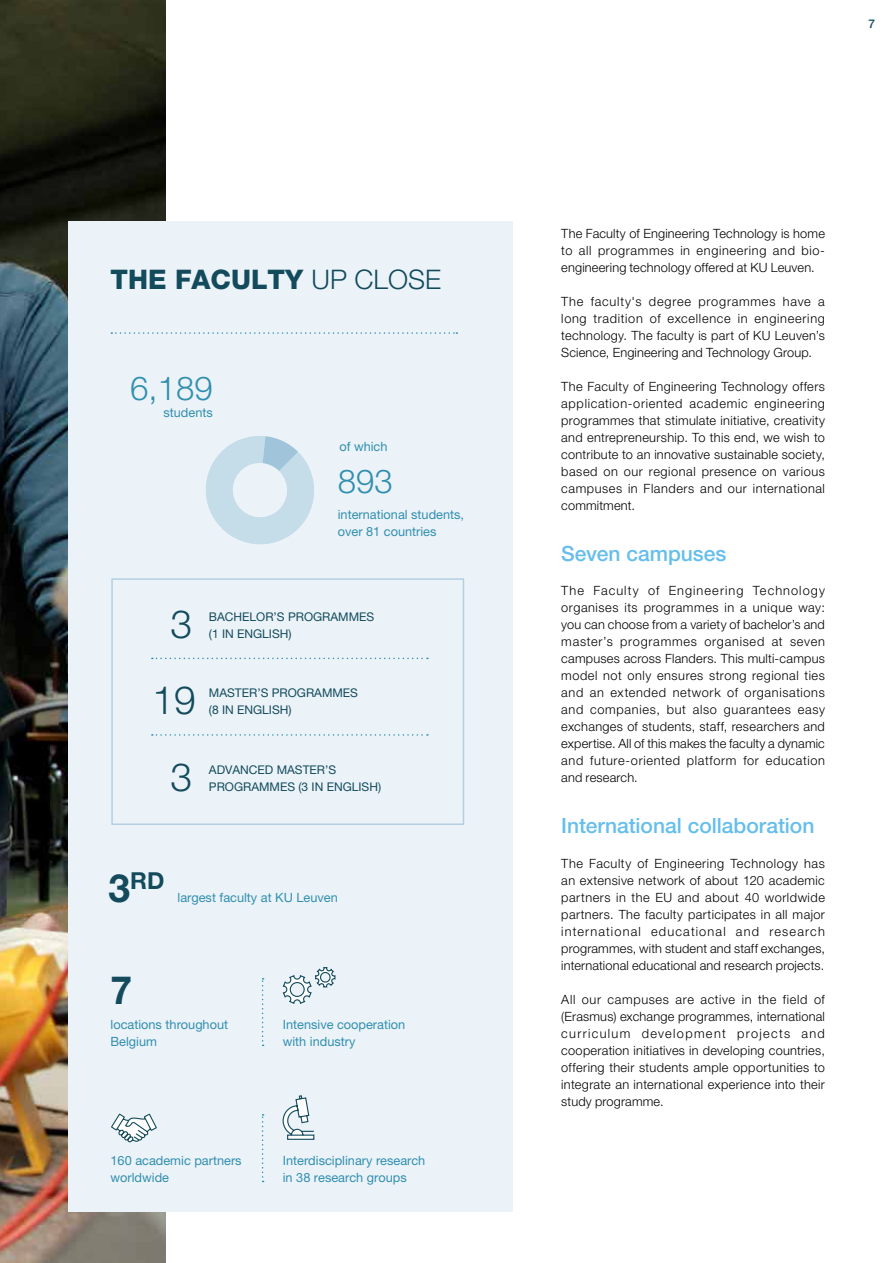
<style>
.page{position:relative;width:893px;height:1263px;background:#fff}
.page>*{position:absolute;margin:0;border:0;box-sizing:border-box;transform-origin:0 0}
.t1{font:300 39px/76.5px "Helvetica Neue LT Std";color:#134b5d;text-align:center}
.t2{font:700 39px "Helvetica Neue LT Std";color:#134b5d}
.t3{font:300 33px "Helvetica Neue LT Std";color:#318fb0}
.t4{font:800 27px "Helvetica Neue LT Std";color:#134b5d}
.t5{font:700 23.4px "Helvetica Neue LT Std";color:#134b5d}
.t6{font:500 21px "Helvetica Neue LT Std";color:#65beec}
.t7{font:300 12.75px/17px "Helvetica Neue LT Std";letter-spacing:.02em;color:#000;text-align:justify}
.t8{font:12.75px/17px "Helvetica Neue LT Std";color:#318fb0}
.t9{font:12px/17px "Helvetica Neue LT Std";color:#134b5d}
.t10{font:500 12px "Helvetica Neue LT Std";color:#134b5d}
.s1{font-weight:300}
.s2{font-size:39px}
</style>
<div class="page">
<img style="left:0;top:0;width:166px;height:1263px">
<div style="left:68px;top:221px;width:444px;height:991px;background:#ecf3f8"></div>
<svg style="left:262px;top:978px;width:2px;height:68px"></svg>
<svg style="left:262px;top:1114px;width:2px;height:68px"></svg>
<svg style="left:111px;top:1113px;width:46px;height:30px"></svg>
<svg style="left:282px;top:967px;width:54px;height:37px"></svg>
<svg style="left:282px;top:1095px;width:33px;height:45px"></svg>
<div style="left:111px;top:578px;width:353px;height:247px;border:2px solid #b3d0e2"></div>
<svg style="left:152px;top:658px;width:276px;height:1px"></svg>
<svg style="left:152px;top:734px;width:276px;height:2px"></svg>
<svg style="left:111px;top:332px;width:346px;height:2px"></svg>
<svg style="left:206px;top:436px;width:108px;height:109px"></svg>
<h3 class="t4" style="left:111px;top:264px;width:332px">THE FACULTY <span class="s1">UP CLOSE</span></h3>
<h2 class="t3" style="left:130px;top:368px;width:84px">6,189</h2>
<p class="t8" style="left:163px;top:404px;width:51px">students</p>
<p class="t8" style="left:339px;top:438px;width:50px">of which</p>
<h2 class="t3" style="left:338px;top:461px;width:57px">893</h2>
<p class="t8" style="left:338px;top:506px;width:128px">international students, over 81 countries</p>
<h1 class="t1" style="left:171px;top:585px;width:23px">3</h1>
<p class="t9" style="left:209px;top:608px;width:167px">BACHELOR’S PROGRAMMES (1 IN ENGLISH)</p>
<h1 class="t1" style="left:153px;top:661px;width:45px">19<br>3</h1>
<p class="t9" style="left:209px;top:684px;width:151px">MASTER’S PROGRAMMES (8 IN ENGLISH)</p>
<p class="t9" style="left:209px;top:761px;width:174px">ADVANCED MASTER’S<br>PROGRAMMES (3 IN ENGLISH)</p>
<h3 class="t5" style="left:108px;top:866px;width:57px"><span class="s2">3</span>RD</h3>
<p class="t8" style="left:178px;top:888px;width:162px">largest faculty at KU Leuven</p>
<h1 class="t2" style="left:111px;top:965px;width:23px">7</h1>
<p class="t8" style="left:111px;top:1016px;width:119px">locations throughout<br>Belgium</p>
<p class="t8" style="left:283px;top:1016px;width:124px">Intensive cooperation with industry</p>
<p class="t8" style="left:111px;top:1152px;width:133px">160 academic partners worldwide</p>
<p class="t8" style="left:283px;top:1152px;width:144px">Interdisciplinary research in 38 research groups</p>
<p class="t10" style="left:868px;top:17px;width:8px">7</p>
<p class="t7" style="left:561px;top:225px;width:265px;text-align:left">The Faculty of Engineering Technology is home to all programmes in engineering and bio-- engineering technology offered at KU Leuven.</p>
<p class="t7" style="left:561px;top:293px;width:265px">The faculty's degree programmes have a long tradition of excellence in engineering technology. The faculty is part of KU Leuven’s Science, Engineering and Technology Group.</p>
<p class="t7" style="left:561px;top:378px;width:265px">The Faculty of Engineering Technology offers application-oriented academic engineering programmes that stimulate initiative, creativity and entrepreneurship. To this end, we wish to contribute to an innovative sustainable society, based on our regional presence on various campuses in Flanders and our international commitment.</p>
<h3 class="t6" style="left:561px;top:541px;width:167px">Seven campuses</h3>
<p class="t7" style="left:561px;top:582px;width:265px">The Faculty of Engineering Technology organises its programmes in a unique way: you can choose from a variety of bachelor’s and master’s programmes organised at seven campuses across Flanders. This multi-campus model not only ensures strong regional ties and an extended network of organisations and companies, but also guarantees easy exchanges of students, staff, researchers and expertise. All of this makes the faculty a dynamic and future-oriented platform for education and research.</p>
<h3 class="t6" style="left:561px;top:813px;width:255px">International collaboration</h3>
<p class="t7" style="left:561px;top:854px;width:265px">The Faculty of Engineering Technology has an extensive network of about 120 academic partners in the EU and about 40 worldwide partners. The faculty participates in all major international educational and research programmes, with student and staff exchanges, international educational and research projects.</p>
<p class="t7" style="left:561px;top:990px;width:265px">All our campuses are active in the field of (Erasmus) exchange programmes, international curriculum development projects and cooperation initiatives in developing countries, offering their students ample opportunities to integrate an international experience into their study programme.</p>
</div>
